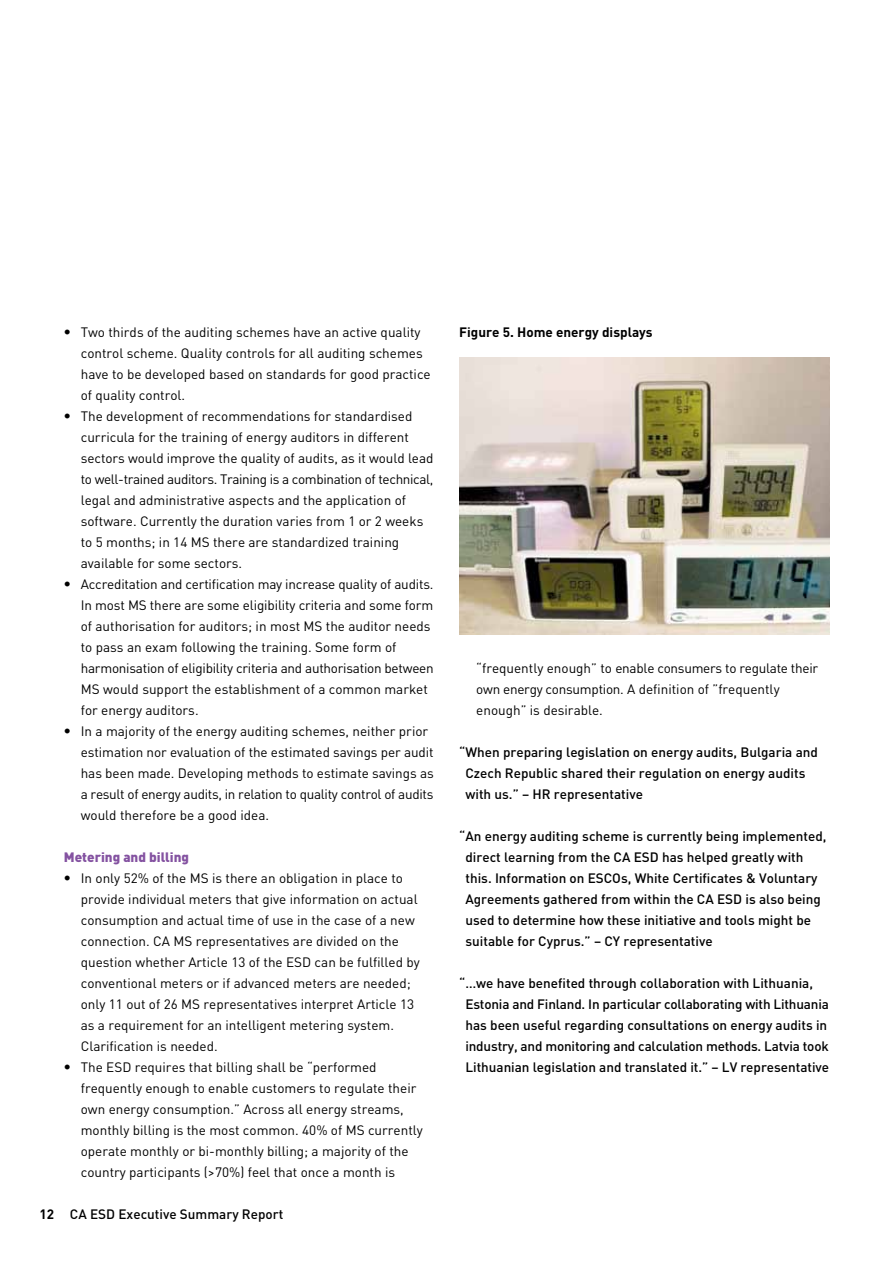
<style>
.page{position:relative;width:893px;height:1263px;background:#fff}
.page>*{position:absolute;margin:0;border:0;box-sizing:border-box;transform-origin:0 0}
.t1{font:13.5px/21px "Immprint DIN Regular";color:#000}
.t2{font:13.5px/21px "Immprint DIN Medium";color:#000}
.t3{font:13.5px "Immprint DIN Bold";color:#000}
.t4{font:13.5px "Immprint DIN Black";color:#8452a1}
.s1{font-family:"Immprint DIN Black";font-size:15px}
.s2{font-family:"Immprint DIN Bold"}
</style>
<div class="page">
<img style="left:459px;top:358px;width:370px;height:276px">
<p class="t1" style="left:81px;top:321px;width:351px;text-indent:-17px"><span class="s1">•</span> Two thirds of the auditing schemes have an active quality control scheme. Quality controls for all auditing schemes have to be developed based on standards for good practice of quality control.</p>
<p class="t1" style="left:81px;top:405px;width:354px;text-indent:-17px"><span class="s1">•</span> The development of recommendations for standardised curricula for the training of energy auditors in different sectors would improve the quality of audits, as it would lead to well-trained auditors. Training is a combination of technical, legal and administrative aspects and the application of software. Currently the duration varies from 1 or 2 weeks to 5 months; in 14 MS there are standardized training available for some sectors.</p>
<p class="t1" style="left:81px;top:573px;width:354px;text-indent:-17px"><span class="s1">•</span> Accreditation and certification may increase quality of audits.<br>In most MS there are some eligibility criteria and some form of authorisation for auditors; in most MS the auditor needs to pass an exam following the training. Some form of harmonisation of eligibility criteria and authorisation between MS would support the establishment of a common market for energy auditors.</p>
<p class="t1" style="left:81px;top:720px;width:354px;text-indent:-17px"><span class="s1">•</span> In a majority of the energy auditing schemes, neither prior estimation nor evaluation of the estimated savings per audit has been made. Developing methods to estimate savings as a result of energy audits, in relation to quality control of audits would therefore be a good idea.</p>
<p class="t4" style="left:64px;top:848px;width:127px">Metering and billing</p>
<p class="t1" style="left:81px;top:867px;width:341px;text-indent:-17px"><span class="s1">•</span> In only 52% of the MS is there an obligation in place to provide individual meters that give information on actual consumption and actual time of use in the case of a new connection. CA MS representatives are divided on the question whether Article 13 of the ESD can be fulfilled by conventional meters or if advanced meters are needed; only 11 out of 26 MS representatives interpret Article 13 as a requirement for an intelligent metering system.<br>Clarification is needed.</p>
<p class="t1" style="left:81px;top:1056px;width:344px;text-indent:-17px"><span class="s1">•</span> The ESD requires that billing shall be “performed frequently enough to enable customers to regulate their own energy consumption.” Across all energy streams, monthly billing is the most common. 40% of MS currently operate monthly or bi-monthly billing; a majority of the country participants (&gt;70%) feel that once a month is</p>
<p class="t2" style="left:40px;top:1203px;width:245px"><span class="s2">12</span> CA ESD Executive Summary Report</p>
<p class="t3" style="left:459px;top:323px;width:195px">Figure 5. Home energy displays</p>
<p class="t1" style="left:476px;top:657px;width:343px">“frequently enough” to enable consumers to regulate their own energy consumption. A definition of ”frequently enough” is desirable.</p>
<p class="t2" style="left:465px;top:741px;width:354px;text-indent:-6px">“When preparing legislation on energy audits, Bulgaria and<br>Czech Republic shared their regulation on energy audits with us.” – HR representative</p>
<p class="t2" style="left:465px;top:825px;width:363px;text-indent:-6px">“An energy auditing scheme is currently being implemented, direct learning from the CA ESD has helped greatly with this. Information on ESCOs, White Certificates &amp; Voluntary Agreements gathered from within the CA ESD is also being used to determine how these initiative and tools might be suitable for Cyprus.” – CY representative</p>
<p class="t2" style="left:465px;top:972px;width:365px;text-indent:-6px">“…we have benefited through collaboration with Lithuania, Estonia and Finland. In particular collaborating with Lithuania has been useful regarding consultations on energy audits in industry, and monitoring and calculation methods. Latvia took Lithuanian legislation and translated it.” – LV representative</p>
</div>
